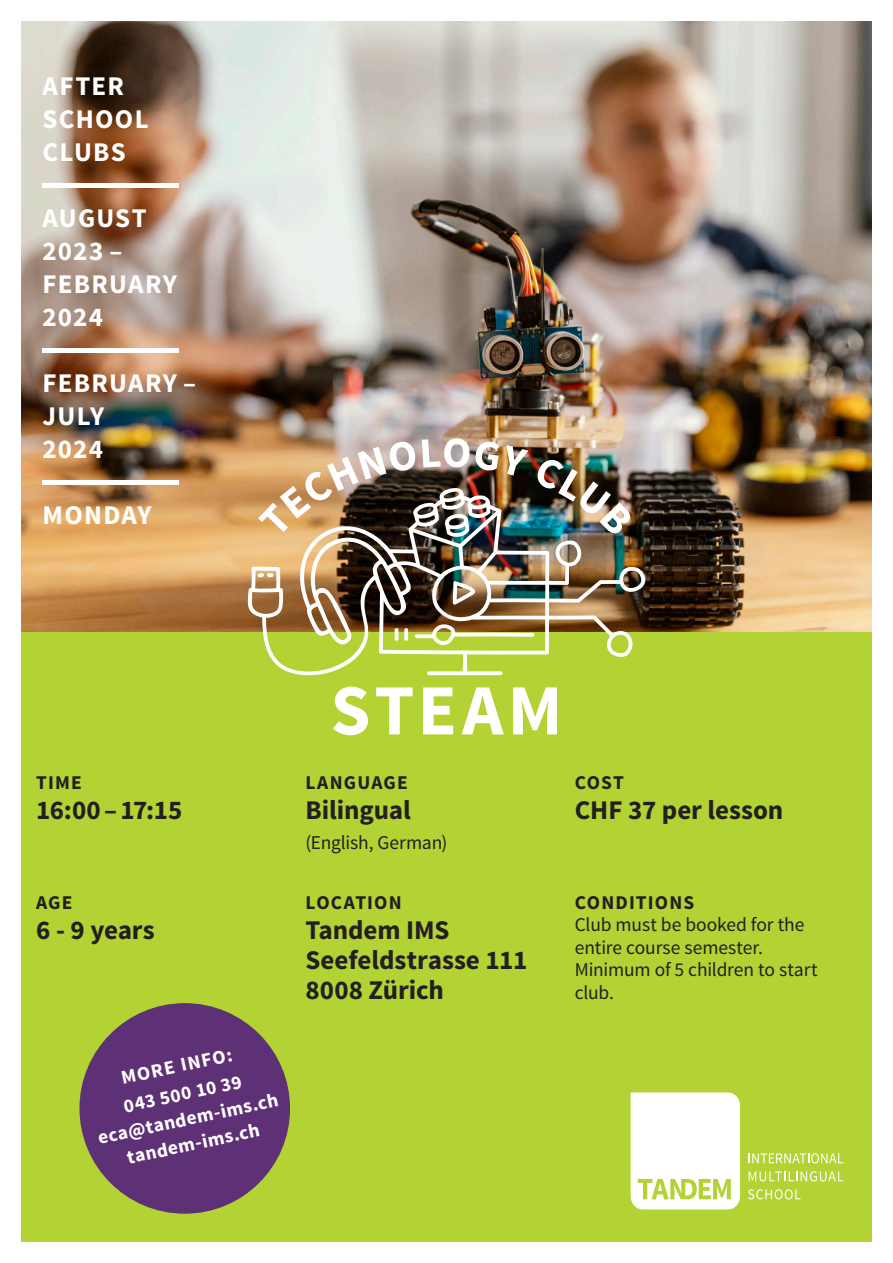
<style>
.page{position:relative;width:893px;height:1263px;background:#fff}
.page>*{position:absolute;margin:0;border:0;box-sizing:border-box;transform-origin:0 0}
.titel{font:700 72px "Source Sans Pro";letter-spacing:.06em;color:#fff}
._1{font:700 27px/30px "Source Sans Pro";letter-spacing:-.005em;color:#231f20}
.titel-2{font:700 27px/33px "Source Sans Pro";letter-spacing:.045em;color:#fff}
._1-2{font:19.5px/22.5px "Source Sans Pro";letter-spacing:-.01em;color:#231f20}
.titel-3{font:700 19.5px "Source Sans Pro";color:#fff}
._1-3{font:700 19.5px "Source Sans Pro";letter-spacing:.06em;color:#231f20}
</style>
<div class="page">
<div style="left:21px;top:21px;width:851px;height:1221px;background:#b3d234"></div>
<img style="left:21px;top:21px;width:851px;height:610px">
<img style="left:248px;top:487px;width:397px;height:188px">
<svg style="left:258px;top:573px;width:15px;height:4px"></svg>
<svg style="left:258px;top:441px;width:158px;height:91px;background:#aa8e71"></svg>
<svg style="left:422px;top:438px;width:78px;height:33px;background:#c7bab2"></svg>
<svg style="left:506px;top:445px;width:23px;height:30px"></svg>
<img style="left:535px;top:458px;width:97px;height:77px">
<svg style="left:749px;top:1153px;width:94px;height:10px"></svg>
<svg style="left:749px;top:1171px;width:94px;height:10px"></svg>
<svg style="left:748px;top:1189px;width:52px;height:10px"></svg>
<svg style="left:631px;top:1092px;width:109px;height:117px;background:#f7faeb"></svg>
<div style="left:43px;top:183px;width:136px;height:5px;background:#fff"></div>
<div style="left:43px;top:348px;width:136px;height:5px;background:#fff"></div>
<div style="left:43px;top:480px;width:136px;height:5px;background:#fff"></div>
<div style="left:79px;top:1003px;width:211px;height:211px;background:#5e3176;border-radius:50%"></div>
<p class="titel-2" style="left:43px;top:70px;width:108px">AFTER<br>SCHOOL<br>CLUBS</p>
<p class="titel-2" style="left:43px;top:202px;width:136px">AUGUST<br>2023 –<br>FEBRUARY<br>2024</p>
<p class="titel-2" style="left:43px;top:367px;width:155px">FEBRUARY –<br>JULY</p>
<p class="titel-2" style="left:43px;top:433px;width:62px">2024</p>
<p class="titel-2" style="left:43px;top:499px;width:111px">MONDAY</p>
<p class="_1-3" style="left:36px;top:770px;width:47px">TIME</p>
<p class="_1" style="left:36px;top:796px;width:148px">16:00–17:15</p>
<p class="_1-3" style="left:36px;top:890px;width:38px">AGE</p>
<p class="_1" style="left:36px;top:916px;width:120px">6 - 9 years</p>
<p class="titel-3" style="left:119px;top:1065px;width:115px;rotate:-12deg">MORE INFO:</p>
<p class="titel-3" style="left:121px;top:1094px;width:122px;rotate:-12deg">043 500 10 39</p>
<p class="titel-3" style="left:95px;top:1125px;width:185px;rotate:-12deg">eca@tandem-ims.ch</p>
<p class="titel-3" style="left:125px;top:1145px;width:136px;rotate:-12deg">tandem-ims.ch</p>
<p class="titel" style="left:331px;top:664px;width:233px">STEAM</p>
<p class="_1-3" style="left:305px;top:770px;width:104px">LANGUAGE</p>
<p class="_1" style="left:305px;top:796px;width:107px">Bilingual</p>
<p class="_1-2" style="left:305px;top:831px;width:144px">(English, German)</p>
<p class="_1-3" style="left:305px;top:890px;width:98px">LOCATION</p>
<p class="_1" style="left:305px;top:916px;width:223px">Tandem IMS<br>Seefeldstrasse 111<br>8008 Zürich</p>
<p class="_1-3" style="left:575px;top:770px;width:51px">COST</p>
<p class="_1" style="left:575px;top:796px;width:210px">CHF 37 per lesson</p>
<p class="_1-3" style="left:575px;top:890px;width:121px">CONDITIONS</p>
<p class="_1-2" style="left:575px;top:914px;width:244px">Club must be booked for the entire course semester.<br>Minimum of 5 children to start club.</p>
</div>
